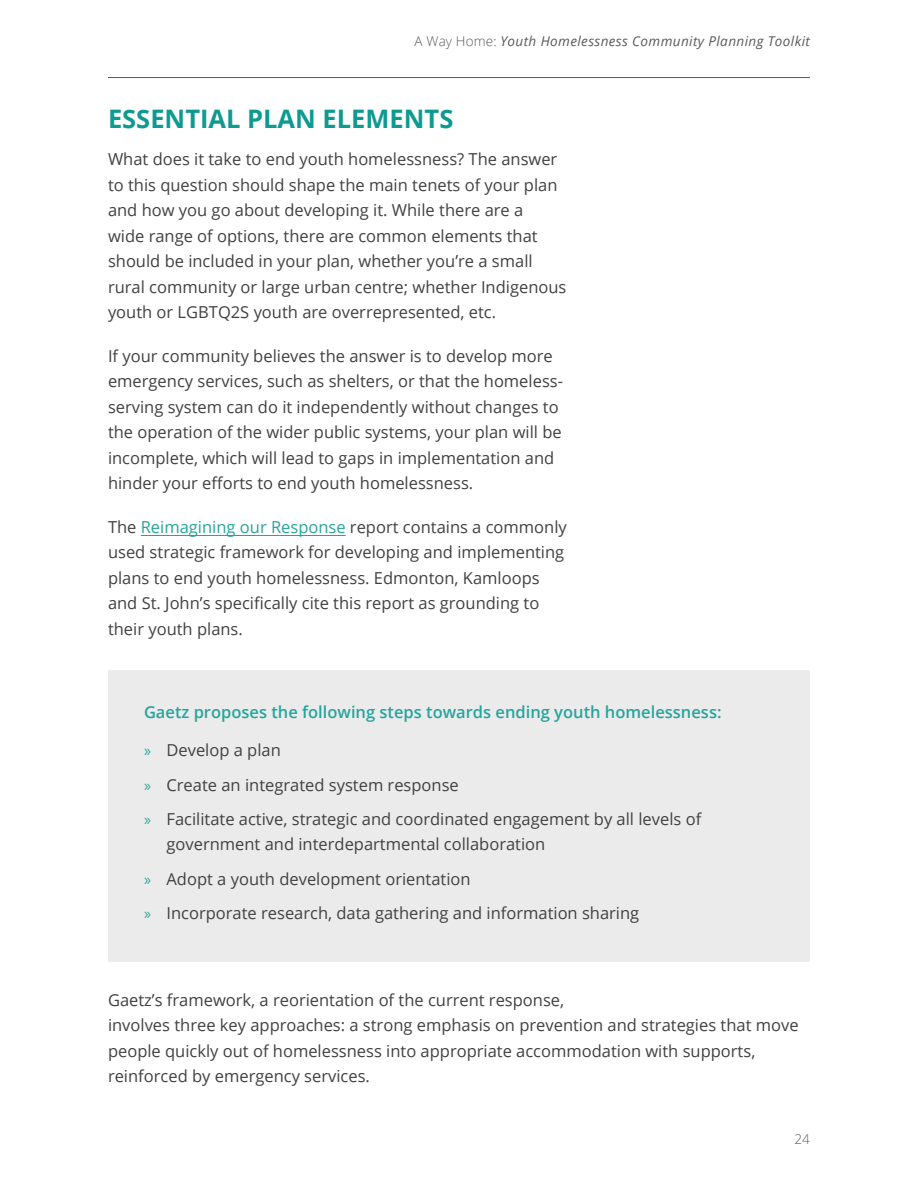
<style>
.page{position:relative;width:918px;height:1188px;background:#fff}
.page>*{position:absolute;margin:0;border:0;box-sizing:border-box;transform-origin:0 0}
.t1{font:700 25.5px "Open Sans";color:#0e9a91}
.Body{font:16.5px/25.5px "Open Sans";color:#414042}
.t2{font:600 16.5px "Open Sans";color:#26a49c}
.t3{font:italic 13.5px "Open Sans";letter-spacing:.03em;color:#5a5a5a}
.t4{font:300 13.5px "Open Sans";color:#5a5a5a}
.s1{font-weight:300;font-style:normal}
.s2{color:#26a49c}
.s3{font-family:"Myriad Pro";color:#26a49c}
</style>
<div class="page">
<hr style="left:108px;top:77px;width:702px;height:1px;background:#5a5a5a">
<hr style="left:141px;top:535px;width:205px;height:1px;background:#26a49c">
<div style="left:108px;top:670px;width:702px;height:291px;background:#ebebeb"></div>
<p class="t3" style="left:415px;top:32px;width:397px"><span class="s1">A Way Home:</span> Youth Homelessness Community Planning Toolkit</p>
<p class="t1" style="left:108px;top:100px;width:347px">ESSENTIAL PLAN ELEMENTS</p>
<p class="Body" style="left:108px;top:146px;width:460px">What does it take to end youth homelessness? The answer to this question should shape the main tenets of your plan and how you go about developing it. While there are a<br>wide range of options, there are common elements that should be included in your plan, whether you’re a small rural community or large urban centre; whether Indigenous youth or LGBTQ2S youth are overrepresented, etc.</p>
<p class="Body" style="left:108px;top:342px;width:457px">If your community believes the answer is to develop more emergency services, such as shelters, or that the homeless&shy;serving system can do it independently without changes to the operation of the wider public systems, your plan will be incomplete, which will lead to gaps in implementation and hinder your efforts to end youth homelessness.</p>
<p class="Body" style="left:108px;top:513px;width:460px">The <span class="s2">Reimagining our Response</span> report contains a commonly used strategic framework for developing and implementing plans to end youth homelessness. Edmonton, Kamloops and St. John’s specifically cite this report as grounding to their youth plans.</p>
<p class="t2" style="left:144px;top:701px;width:579px">Gaetz proposes the following steps towards ending youth homelessness:</p>
<p class="Body" style="left:144px;top:732px;width:559px;line-height:34.5px"><span class="s3">»</span> Develop a plan<br><span class="s3">»</span> Create an integrated system response<br><span class="s3">»</span> Facilitate active, strategic and coordinated engagement by all levels of</p>
<p class="Body" style="left:144px;top:827px;width:497px;line-height:34.5px;text-indent:23px">government and interdepartmental collaboration<br><span class="s3">»</span> Adopt a youth development orientation<br><span class="s3">»</span> Incorporate research, data gathering and information sharing</p>
<p class="Body" style="left:108px;top:986px;width:692px">Gaetz’s framework, a reorientation of the current response,<br>involves three key approaches: a strong emphasis on prevention and strategies that move people quickly out of homelessness into appropriate accommodation with supports, reinforced by emergency services.</p>
<p class="t4" style="left:795px;top:1130px;width:17px">24</p>
</div>
